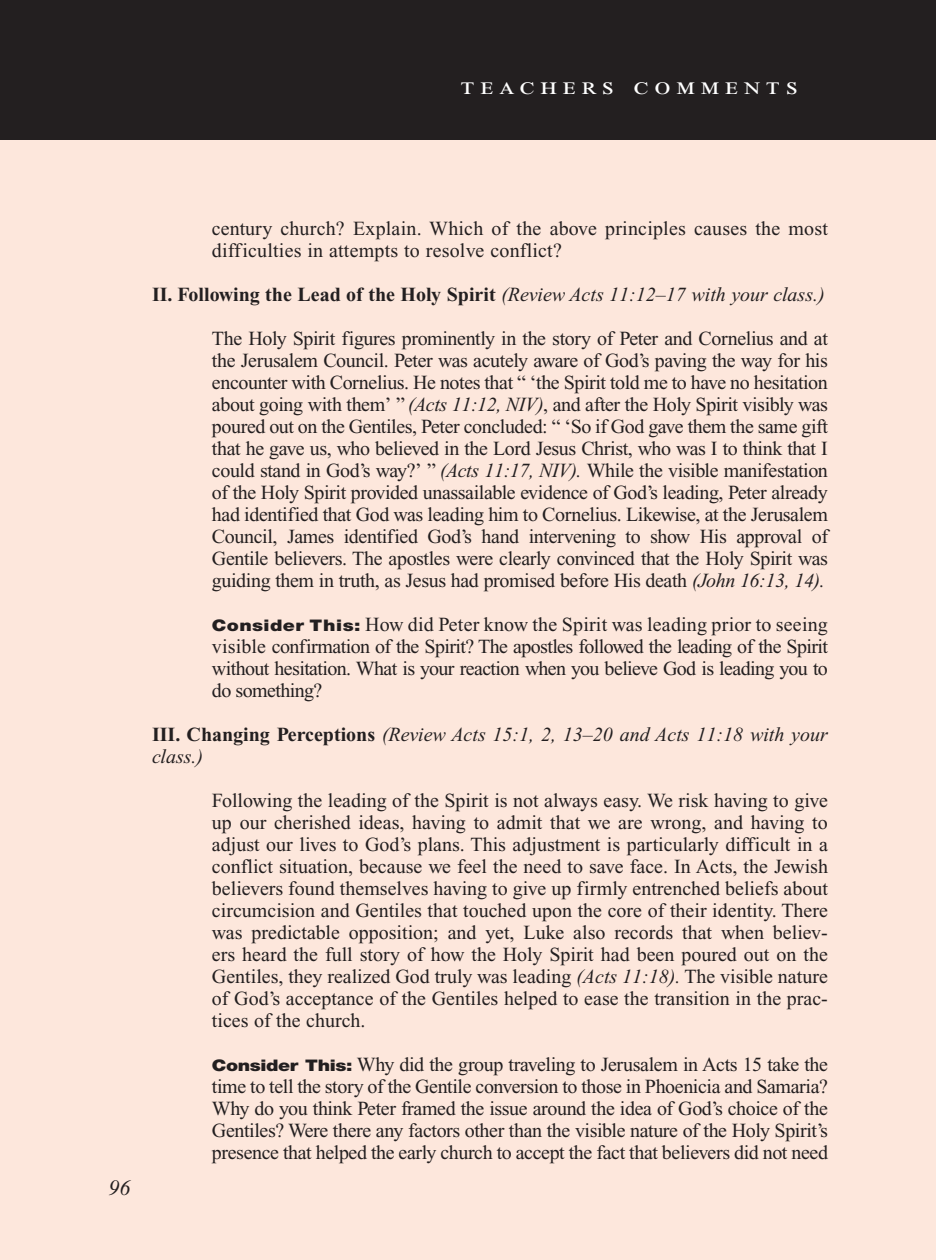
<style>
.page{position:relative;width:936px;height:1260px;background:#fff}
.page>*{position:absolute;margin:0;border:0;box-sizing:border-box;transform-origin:0 0}
.Teachers_Comments_He{font:24px "Times New Roman PS Std";letter-spacing:.2em;color:#fff;scale:1.2 1}
.PageNumbers{font:italic 22px "Times New Roman PS Std";color:#231f20}
.Objectives_Body_Text{font:20px/22px "Times New Roman PS Std";letter-spacing:-.02em;color:#231f20;text-align:justify}
.Objectives_Body_Text-2{font:20px/22px "Times New Roman PS Std";letter-spacing:.01em;color:#231f20}
.Roman_Numeral_Sub_He{font:italic 20px/22px "Times New Roman PS Std";color:#231f20}
.Roman_Numeral_Sub_He-2{font:700 20px "Times New Roman PS Std";color:#231f20}
.s1{font-weight:400;font-style:italic}
.s2{font-style:italic}
.s3{font-family:"Helvetica Neue LT Std";font-weight:900;font-size:16px}
.s4{font-weight:700;font-style:normal}
</style>
<div class="page">
<div style="left:0;top:134px;width:936px;height:1126px;background:#fde7dc"></div>
<div style="left:0;top:0;width:936px;height:140px;background:#231f20"></div>
<p class="Teachers_Comments_He" style="left:461px;top:73px;width:283px">teachers comments</p>
<p class="PageNumbers" style="left:109px;top:1176px;width:23px">96</p>
<p class="Objectives_Body_Text-2" style="left:212px;top:217px;width:618px">century church? Explain. Which of the above principles causes the most difficulties in attempts to resolve conflict?</p>
<p class="Roman_Numeral_Sub_He-2" style="left:152px;top:283px;width:674px">II. Following the Lead of the Holy Spirit <span class="s1">(Review Acts 11:12–17 with your class.)</span></p>
<p class="Objectives_Body_Text" style="left:212px;top:327px;width:618px;text-align:left">The Holy Spirit figures prominently in the story of Peter and Cornelius and at the Jerusalem Council. Peter was acutely aware of God’s paving the way for his encounter with Cornelius. He notes that “ ‘the Spirit told me to have no hesitation about going with them’ ” <span class="s2">(Acts 11:12, NIV)</span>, and after the Holy Spirit visibly was poured out on the Gentiles, Peter concluded: “ ‘So if God gave them the same gift that he gave us, who believed in the Lord Jesus Christ, who was I to think that I could stand in God’s way?’ ” <span class="s2">(Acts 11:17, NIV).</span> While the visible manifestation of the Holy Spirit provided unassailable evidence of God’s leading, Peter already had identified that God was leading him to Cornelius. Likewise, at the Jerusalem Council, James identified God’s hand intervening to show His approval of Gentile believers. The apostles were clearly convinced that the Holy Spirit was guiding them in truth, as Jesus had promised before His death <span class="s2">(John 16:13, 14).</span></p>
<p class="Objectives_Body_Text" style="left:212px;top:613px;width:618px"><span class="s3">Consider This:</span> How did Peter know the Spirit was leading prior to seeing visible confirmation of the Spirit? The apostles followed the leading of the Spirit without hesitation. What is your reaction when you believe God is leading you to do something?</p>
<p class="Roman_Numeral_Sub_He" style="left:152px;top:723px;width:677px"><span class="s4">III. Changing Perceptions</span> (Review Acts 15:1, 2, 13–20 and Acts 11:18 with your class.)</p>
<p class="Objectives_Body_Text" style="left:212px;top:789px;width:618px">Following the leading of the Spirit is not always easy. We risk having to give up our cherished ideas, having to admit that we are wrong, and having to adjust our lives to God’s plans. This adjustment is particularly difficult in a conflict situation, because we feel the need to save face. In Acts, the Jewish believers found themselves having to give up firmly entrenched beliefs about circumcision and Gentiles that touched upon the core of their identity. There was predictable opposition; and yet, Luke also records that when believ&shy;ers heard the full story of how the Holy Spirit had been poured out on the Gentiles, they realized God truly was leading <span class="s2">(Acts 11:18).</span> The visible nature of God’s acceptance of the Gentiles helped to ease the transition in the prac&shy;tices of the church.</p>
<p class="Objectives_Body_Text" style="left:212px;top:1053px;width:618px"><span class="s3">Consider This:</span> Why did the group traveling to Jerusalem in Acts 15 take the time to tell the story of the Gentile conversion to those in Phoenicia and Samaria?<br>Why do you think Peter framed the issue around the idea of God’s choice of the Gentiles? Were there any factors other than the visible nature of the Holy Spirit’s presence that helped the early church to accept the fact that believers did not need</p>
</div>
